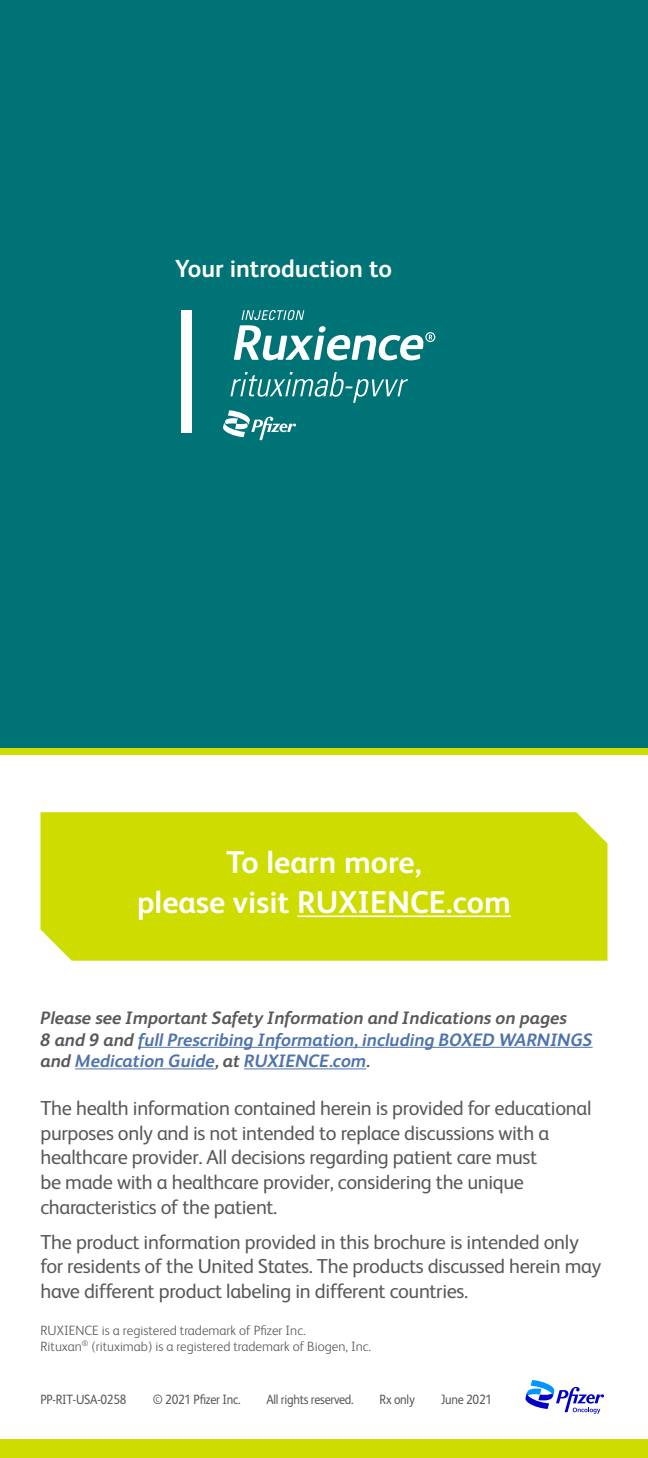
<style>
.page{position:relative;width:648px;height:1458px;background:#fff}
.page>*{position:absolute;margin:0;border:0;box-sizing:border-box;transform-origin:0 0}
.t1{font:700 31.5px/40.5px "FS Albert";color:#fff;text-align:center}
.t2{font:700 24.75px "FS Albert";color:#fff}
.t3{font:20.25px/24.8px "FS Albert";letter-spacing:-.015em;color:#58595b}
.t4{font:italic 700 18px/21.6px "FS Albert";color:#4f73ad}
.t5{font:300 13.5px/16.2px "FS Albert";color:#58595b}
.t6{font:13.5px "FS Albert";letter-spacing:-.02em;color:#58595b;scale:.9 1}
.s1{color:#58595b}
.s2{font-style:normal;color:#58595b}
</style>
<div class="page">
<hr style="left:138px;top:1047px;width:455px;height:1px;background:#4f73ad">
<hr style="left:75px;top:1068px;width:140px;height:1px;background:#4f73ad">
<hr style="left:244px;top:1068px;width:122px;height:1px;background:#4f73ad">
<div style="left:40px;top:812px;width:568px;height:149px;background:#cedc00"></div>
<hr style="left:297px;top:916px;width:214px;height:1px;background:#fff">
<div style="left:0;top:0;width:648px;height:755px;background:#007377"></div>
<div style="left:0;top:748px;width:648px;height:7px;background:#cedc00"></div>
<svg style="left:525px;top:1380px;width:79px;height:34px"></svg>
<div style="left:181px;top:310px;width:10px;height:122px;background:#fff"></div>
<svg style="left:230px;top:372px;width:178px;height:31px"></svg>
<svg style="left:234px;top:310px;width:201px;height:50px"></svg>
<svg style="left:223px;top:410px;width:73px;height:30px"></svg>
<div style="left:0;top:1439px;width:648px;height:19px;background:#cedc00"></div>
<p class="t2" style="left:175px;top:252px;width:218px">Your introduction to</p>
<h1 class="t1" style="left:137px;top:840px;width:375px">To learn more,<br>please visit RUXIENCE.com</h1>
<p class="t4" style="left:40px;top:1006px;width:554px"><span class="s1">Please see Important Safety Information and Indications on pages<br>8 and 9 and</span> full Prescribing Information, including BOXED WARNINGS <span class="s1">and</span> Medication Guide<span class="s1">, at</span> RUXIENCE.com<span class="s2">.</span></p>
<p class="t3" style="left:40px;top:1095px;width:553px">The health information contained herein is provided for educational purposes only and is not intended to replace discussions with a healthcare provider. All decisions regarding patient care must<br>be made with a healthcare provider, considering the unique characteristics of the patient.</p>
<p class="t3" style="left:40px;top:1228px;width:562px">The product information provided in this brochure is intended only for residents of the United States. The products discussed herein may have different product labeling in different countries.</p>
<p class="t5" style="left:40px;top:1321px;width:332px">RUXIENCE is a registered trademark of Pfizer Inc.<br>Rituxan<sup>®</sup> (rituximab) is a registered trademark of Biogen, Inc.</p>
<p class="t6" style="left:40px;top:1390px;width:97px">PP-RIT-USA-0258</p>
<p class="t6" style="left:153px;top:1390px;width:99px">© 2021 Pfizer Inc.</p>
<p class="t6" style="left:266px;top:1390px;width:99px">All rights reserved.</p>
<p class="t6" style="left:380px;top:1390px;width:41px">Rx only</p>
<p class="t6" style="left:441px;top:1390px;width:59px">June 2021</p>
</div>
